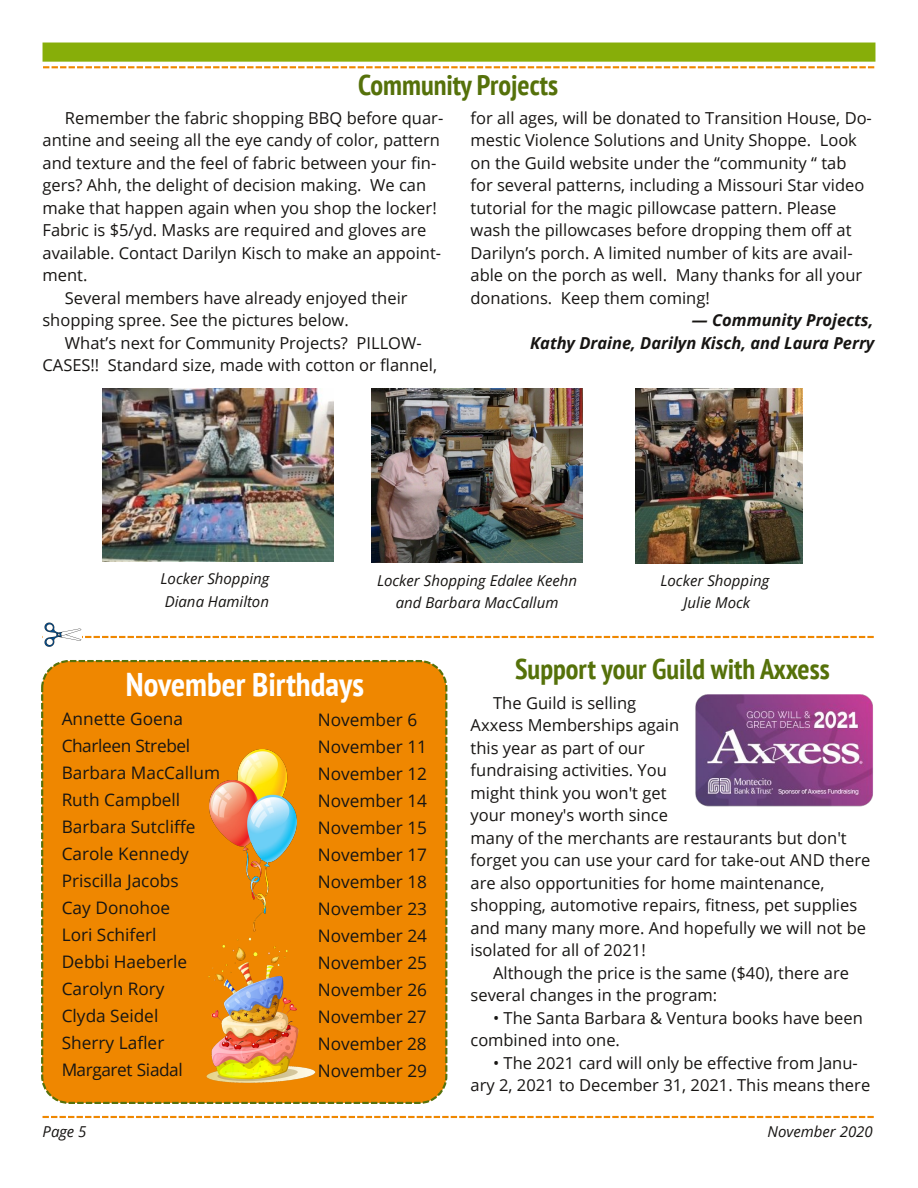
<style>
.page{position:relative;width:918px;height:1188px;background:#fff}
.page>*{position:absolute;margin:0;border:0;box-sizing:border-box;transform-origin:0 0}
.t1{font:700 condensed 33px "PT Sans";color:#fff}
.t2{font:700 condensed 28.5px "PT Sans";color:#55710a}
.t3{font:17.25px/27px "Open Sans";color:#171513}
.t4{font:16.5px/22.5px "Open Sans";color:#171513}
.t5{font:italic 700 16.5px/22.5px "Open Sans";color:#171513;text-align:right}
.t6{font:italic 15px/22.5px "Open Sans";color:#171513;text-align:center}
</style>
<div class="page">
<div style="left:42px;top:661px;width:404px;height:442px;background:#ef8700;border-radius:27px"></div>
<div style="left:41px;top:660px;width:406px;height:444px;border:2px dashed #55710a;border-radius:27px"></div>
<div style="left:43px;top:43px;width:832px;height:18px;background:#87ae09"></div>
<div style="left:43px;top:43px;width:832px;height:19px;border:2px solid #87ae09"></div>
<svg style="left:43px;top:66px;width:831px;height:2px;background:#f4ae54"></svg>
<svg style="left:43px;top:1116px;width:831px;height:2px;background:#f2a43f"></svg>
<img style="left:635px;top:388px;width:167px;height:176px">
<img style="left:103px;top:388px;width:230px;height:174px">
<img style="left:371px;top:388px;width:212px;height:175px">
<img style="left:206px;top:937px;width:110px;height:146px">
<img style="left:695px;top:694px;width:178px;height:113px">
<img style="left:209px;top:750px;width:88px;height:181px">
<svg style="left:82px;top:636px;width:792px;height:2px;background:#f2a43f"></svg>
<img style="left:44px;top:622px;width:37px;height:25px">
<h2 class="t2" style="left:358px;top:66px;width:201px">Community Projects</h2>
<p class="t4" style="left:65px;top:106px;width:380px">Remember the fabric shopping BBQ before quar-</p>
<p class="t4" style="left:43px;top:128px;width:399px">antine and seeing all the eye candy of color, pattern</p>
<p class="t4" style="left:43px;top:151px;width:395px">and texture and the feel of fabric between your fin-</p>
<p class="t4" style="left:43px;top:173px;width:385px">gers? Ahh, the delight of decision making. We can</p>
<p class="t4" style="left:43px;top:196px;width:396px">make that happen again when you shop the locker!</p>
<p class="t4" style="left:43px;top:218px;width:385px">Fabric is $5/yd. Masks are required and gloves are</p>
<p class="t4" style="left:43px;top:241px;width:400px">available. Contact Darilyn Kisch to make an appoint-</p>
<p class="t4" style="left:43px;top:263px;width:47px">ment.</p>
<p class="t4" style="left:65px;top:286px;width:344px">Several members have already enjoyed their</p>
<p class="t4" style="left:43px;top:308px;width:308px">shopping spree. See the pictures below.</p>
<p class="t4" style="left:65px;top:331px;width:358px">What’s next for Community Projects? PILLOW-</p>
<p class="t4" style="left:43px;top:353px;width:396px">CASES!! Standard size, made with cotton or flannel,</p>
<p class="t4" style="left:471px;top:106px;width:403px">for all ages, will be donated to Transition House, Do&shy;mestic Violence Solutions and Unity Shoppe. Look on the Guild website under the “community “ tab for several patterns, including a Missouri Star video tutorial for the magic pillowcase pattern. Please wash the pillowcases before dropping them off at Darilyn’s porch. A limited number of kits are avail&shy;able on the porch as well. Many thanks for all your donations. Keep them coming!</p>
<p class="t5" style="left:530px;top:308px;width:346px">— Community Projects,<br>Kathy Draine, Darilyn Kisch, and Laura Perry</p>
<p class="t6" style="left:161px;top:567px;width:110px;text-align:left">Locker Shopping<br>Diana Hamilton</p>
<p class="t6" style="left:377px;top:569px;width:202px">Locker Shopping Edalee Keehn and Barbara MacCallum</p>
<p class="t6" style="left:661px;top:568px;width:110px">Locker Shopping<br>Julie Mock</p>
<h1 class="t1" style="left:126px;top:662px;width:240px">November Birthdays</h1>
<p class="t3" style="left:62px;top:705px;width:160px">Annette Goena<br>Charleen Strebel<br>Barbara MacCallum<br>Ruth Campbell<br>Barbara Sutcliffe<br>Carole Kennedy<br>Priscilla Jacobs<br>Cay Donohoe<br>Lori Schiferl<br>Debbi Haeberle<br>Carolyn Rory<br>Clyda Seidel<br>Sherry Lafler<br>Margaret Siadal</p>
<p class="t3" style="left:318px;top:705px;width:111px">November 6<br>November 11<br>November 12<br>November 14<br>November 15<br>November 17<br>November 18<br>November 23<br>November 24<br>November 25<br>November 26<br>November 27<br>November 28<br>November 29</p>
<h2 class="t2" style="left:515px;top:650px;width:316px">Support your Guild with Axxess</h2>
<p class="t4" style="left:471px;top:691px;width:401px;text-indent:22px">The Guild is selling<br>Axxess Memberships again<br>this year as part of our<br>fundraising activities. You<br>might think you won't get<br>your money's worth since<br>many of the merchants are restaurants but don't forget you can use your card for take-out AND there are also opportunities for home maintenance, shopping, automotive repairs, fitness, pet supplies and many many more. And hopefully we will not be isolated for all of 2021!</p>
<p class="t4" style="left:471px;top:961px;width:380px;text-indent:22px">Although the price is the same ($40), there are several changes in the program:</p>
<p class="t4" style="left:471px;top:1006px;width:394px;text-indent:22px">• The Santa Barbara &amp; Ventura books have been combined into one.</p>
<p class="t4" style="left:471px;top:1051px;width:401px;text-indent:22px">• The 2021 card will only be effective from Janu&shy;ary 2, 2021 to December 31, 2021. This means there</p>
<p class="t6" style="left:43px;top:1119px;width:45px">Page 5</p>
<p class="t6" style="left:768px;top:1119px;width:107px">November 2020</p>
</div>
